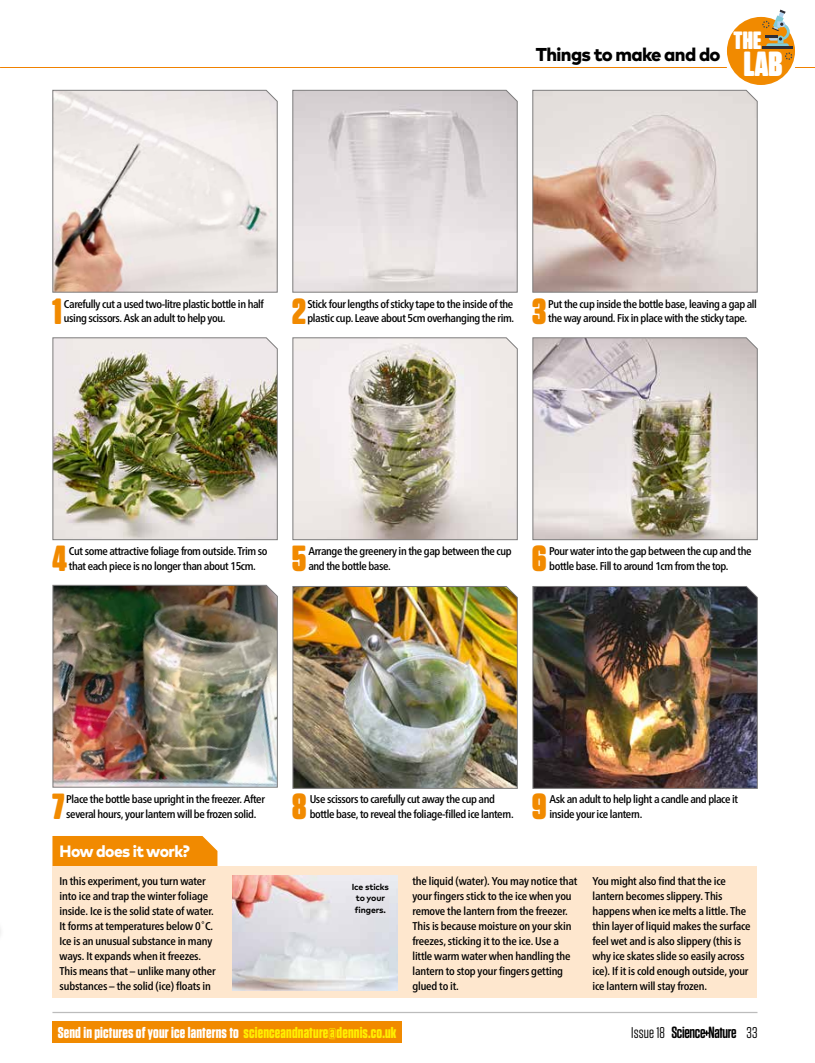
<style>
.page{position:relative;width:815px;height:1063px;background:#fff}
.page>*{position:absolute;margin:0;border:0;box-sizing:border-box;transform-origin:0 0}
.t1{font:900 36.25px "Tungsten Rounded";color:#f18a00}
.t2{font:900 35px "Tungsten Rounded";color:#fff}
.t3{font:900 25px "Tungsten Rounded";color:#fff}
.t4{font:800 18.62px "Mark OT";letter-spacing:-.035em;color:#000}
.t5{font:800 16.38px "Mark OT";letter-spacing:-.035em;color:#fff}
.t6{font:600 16.25px "Tungsten Rounded";letter-spacing:-.02em;color:#000}
.t7{font:700 15.62px "Tungsten Rounded";letter-spacing:.01em;color:#fff}
.t8{font:500 condensed 11.25px/15px "Frutiger Neue LT Pro";letter-spacing:-.015em;color:#000}
.t9{font:500 condensed 11.25px/15px "Frutiger Neue LT Pro";letter-spacing:-.035em;color:#000}
.t10{font:700 8.75px/11.2px "Mark OT";letter-spacing:-.015em;color:#000;text-align:center}
.s1{color:#ffed00}
.s2{font-weight:400;font-size:15.62px}
</style>
<div class="page">
<svg style="left:795px;top:67px;width:20px;height:1px"></svg>
<div style="left:727px;top:17px;width:68px;height:68px;background:#f18a00;border-radius:50%"></div>
<hr style="left:762px;top:47px;width:31px;height:2px;background:#2c2c35">
<svg style="left:762px;top:10px;width:30px;height:50px"></svg>
<hr style="left:52px;top:1012px;width:705px;height:1px;background:#bcbcbc">
<hr style="left:0;top:67px;width:727px;height:1px;background:#f08100">
<svg style="left:704px;top:1030px;width:5px;height:6px"></svg>
<div style="left:52px;top:866px;width:705px;height:132px;background:#fee7ce"></div>
<div style="left:52px;top:836px;width:165px;height:30px;background:#f18a00"></div>
<svg style="left:292px;top:90px;width:226px;height:203px;background:#ddd7d9"></svg>
<svg style="left:532px;top:90px;width:226px;height:203px;background:#d7c8c2"></svg>
<img style="left:292px;top:337px;width:226px;height:203px">
<img style="left:532px;top:337px;width:226px;height:203px">
<img style="left:292px;top:586px;width:226px;height:203px">
<img style="left:532px;top:586px;width:226px;height:203px">
<svg style="left:52px;top:90px;width:226px;height:203px;background:#e6ddd9"></svg>
<img style="left:52px;top:337px;width:226px;height:203px">
<img style="left:52px;top:585px;width:226px;height:203px">
<img style="left:232px;top:876px;width:165px;height:114px">
<div style="left:52px;top:1021px;width:350px;height:22px;background:#f18a00"></div>
<h3 class="t4" style="left:536px;top:42px;width:186px">Things to make and do</h3>
<h3 class="t3" style="left:734px;top:26px;width:29px">THE</h3>
<h2 class="t2" style="left:744px;top:44px;width:40px">LAB</h2>
<h1 class="t1" style="left:53px;top:290px;width:11px">1</h1>
<p class="t9" style="left:64px;top:296px;width:201px">Carefully cut a used two-litre plastic bottle in half using scissors. Ask an adult to help you.</p>
<h1 class="t1" style="left:292px;top:290px;width:15px">2</h1>
<p class="t9" style="left:307px;top:296px;width:208px">Stick four lengths of sticky tape to the inside of the plastic cup. Leave about 5cm overhanging the rim.</p>
<h1 class="t1" style="left:532px;top:290px;width:16px">3</h1>
<p class="t9" style="left:548px;top:296px;width:210px">Put the cup inside the bottle base, leaving a gap all</p>
<p class="t9" style="left:548px;top:311px;width:200px">the way around. Fix in place with the sticky tape.</p>
<h1 class="t1" style="left:52px;top:538px;width:16px">4</h1>
<p class="t9" style="left:69px;top:544px;width:200px">Cut some attractive foliage from outside. Trim so that each piece is no longer than about 15cm.</p>
<h1 class="t1" style="left:292px;top:538px;width:16px">5</h1>
<p class="t9" style="left:308px;top:544px;width:205px">Arrange the greenery in the gap between the cup and the bottle base.</p>
<h1 class="t1" style="left:532px;top:538px;width:16px">6</h1>
<p class="t9" style="left:549px;top:544px;width:204px">Pour water into the gap between the cup and the</p>
<p class="t9" style="left:549px;top:559px;width:181px">bottle base. Fill to around 1cm from the top.</p>
<h1 class="t1" style="left:53px;top:785px;width:14px">7</h1>
<p class="t9" style="left:66px;top:791px;width:200px">Place the bottle base upright in the freezer. After several hours, your lantern will be frozen solid.</p>
<h1 class="t1" style="left:292px;top:785px;width:16px">8</h1>
<p class="t9" style="left:310px;top:791px;width:187px">Use scissors to carefully cut away the cup and</p>
<p class="t9" style="left:310px;top:806px;width:205px">bottle base, to reveal the foliage-filled ice lantern.</p>
<h1 class="t1" style="left:532px;top:785px;width:16px">9</h1>
<p class="t9" style="left:549px;top:791px;width:190px">Ask an adult to help light a candle and place it</p>
<p class="t9" style="left:549px;top:806px;width:94px">inside your ice lantern.</p>
<h3 class="t5" style="left:60px;top:841px;width:132px">How does it work?</h3>
<p class="t8" style="left:60px;top:874px;width:158px">In this experiment, you turn water into ice and trap the winter foliage inside. Ice is the solid state of water.<br>It forms at temperatures below 0˚C.<br>Ice is an unusual substance in many ways. It expands when it freezes.<br>This means that – unlike many other substances – the solid (ice) floats in</p>
<p class="t10" style="left:352px;top:881px;width:39px">Ice sticks to your fingers.</p>
<p class="t8" style="left:412px;top:874px;width:166px">the liquid (water). You may notice that your fingers stick to the ice when you remove the lantern from the freezer.<br>This is because moisture on your skin freezes, sticking it to the ice. Use a little warm water when handling the lantern to stop your fingers getting glued to it.</p>
<p class="t8" style="left:592px;top:874px;width:160px">You might also find that the ice lantern becomes slippery. This happens when ice melts a little. The thin layer of liquid makes the surface feel wet and is also slippery (this is why ice skates slide so easily across ice). If it is cold enough outside, your ice lantern will stay frozen.</p>
<h3 class="t7" style="left:58px;top:1024px;width:340px">Send in pictures of your ice lanterns to <span class="s1">scienceandnature@dennis.co.uk</span></h3>
<h3 class="t6" style="left:631px;top:1023px;width:128px"><span class="s2">Issue 18</span> Science Nature <span class="s2">33</span></h3>
</div>
